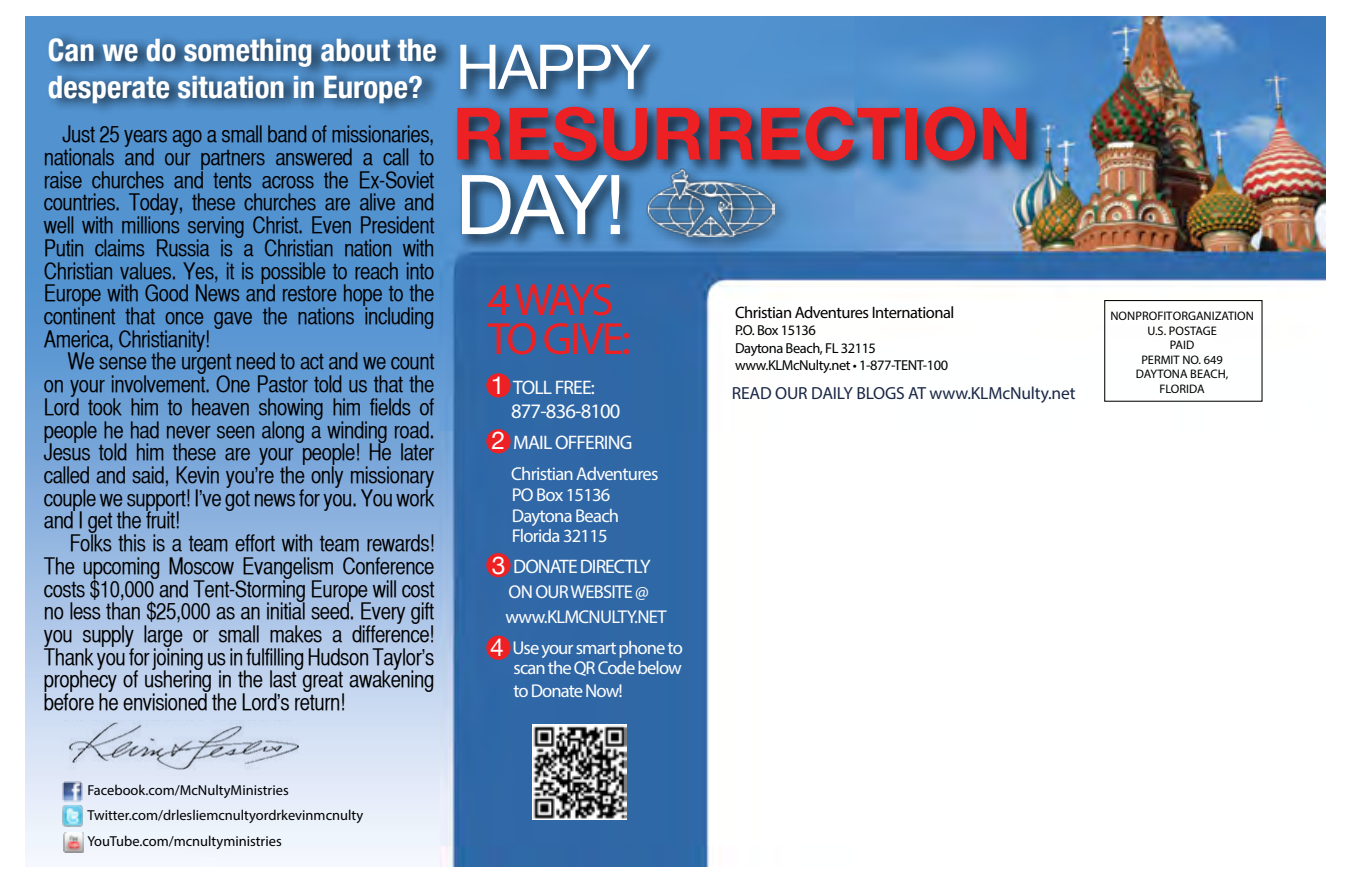
<style>
.page{position:relative;width:1347px;height:881px;background:#fff}
.page>*{position:absolute;margin:0;border:0;box-sizing:border-box;transform-origin:0 0}
.t1{font:82.58px "Helvetica Neue";color:#fff}
.t2{font:700 72.23px "Helvetica Neue";color:#ed2124}
.t3{font:61.88px "Helvetica Neue";letter-spacing:-.04em;color:#fff}
.t4{font:45.45px/39.1px "Myriad Pro";letter-spacing:-.065em;color:#ed2124}
.t5{font:700 condensed 31.05px/37.1px "Helvetica Neue";color:#fff}
.t6{font:24.75px "Helvetica Neue";color:#fff}
.t7{font:22.72px/22.7px "Helvetica CY Plain";letter-spacing:-.02em;color:#000;text-align:justify}
.t8{font:20.7px "Myriad Pro";letter-spacing:-.04em;color:#fff}
.t9{font:19.57px "Myriad Pro";letter-spacing:-.04em;color:#fff}
.t10{font:18.45px/20.7px "Myriad Pro";letter-spacing:-.04em;color:#fff}
.t11{font:17.55px "Myriad Pro";letter-spacing:-.01em;color:#1a2745}
.t12{font:16.43px "Myriad Pro";letter-spacing:-.03em;color:#000}
.t13{font:14.4px/25.4px "Myriad Pro";color:#000}
.t14{font:14.4px/17.3px "Myriad Pro";letter-spacing:-.03em;color:#000}
.t15{font:12.38px/14.4px "Myriad Pro";color:#000;text-align:center}
</style>
<div class="page">
<img style="left:26px;top:16px;width:1299px;height:850px">
<div style="left:486px;top:373px;width:24px;height:24px;background:#ed2124;border-radius:50%"></div>
<div style="left:486px;top:429px;width:24px;height:24px;background:#ed2124;border-radius:50%"></div>
<div style="left:486px;top:552px;width:24px;height:25px;background:#ed2124;border-radius:50%"></div>
<div style="left:486px;top:635px;width:24px;height:24px;background:#ed2124;border-radius:50%"></div>
<div style="left:1104px;top:300px;width:158px;height:101px;border:1px solid #000"></div>
<img style="left:532px;top:724px;width:94px;height:94px">
<div style="left:456px;top:40px;width:211px;height:67px;background:#000;opacity:.75"></div>
<div style="left:47px;top:31px;width:408px;height:86px;background:#000;opacity:.75"></div>
<div style="left:452px;top:102px;width:592px;height:76px;background:#000;opacity:.75"></div>
<div style="left:457px;top:171px;width:180px;height:81px;background:#000;opacity:.75"></div>
<div style="left:643px;top:165px;width:148px;height:88px;background:#000;opacity:.75"></div>
<img style="left:647px;top:168px;width:128px;height:69px">
<img style="left:63px;top:720px;width:235px;height:55px">
<img style="left:63px;top:781px;width:20px;height:20px">
<img style="left:63px;top:805px;width:20px;height:20px">
<img style="left:63px;top:831px;width:20px;height:20px">
<h3 class="t5" style="left:48px;top:29px;width:390px">Can we do something about the desperate situation in Europe?</h3>
<p class="t7" style="left:44px;top:123px;width:392px;text-indent:19px">Just 25 years ago a small band of missionaries, nationals and our partners answered a call to raise churches and tents across the Ex-Soviet countries. Today, these churches are alive and well with millions serving Christ. Even President Putin claims Russia is a Christian nation with Christian values. Yes, it is possible to reach into Europe with Good News and restore hope to the continent that once gave the nations including America, Christianity!</p>
<p class="t7" style="left:44px;top:350px;width:392px;text-indent:23px">We sense the urgent need to act and we count on your involvement. One Pastor told us that the Lord took him to heaven showing him fields of people he had never seen along a winding road.<br>Jesus told him these are your people! He later called and said, Kevin you’re the only missionary couple we support! I’ve got news for you. You work and I get the fruit!</p>
<p class="t7" style="left:44px;top:531px;width:392px;text-indent:25px">Folks this is a team effort with team rewards!<br>The upcoming Moscow Evangelism Conference costs $10,000 and Tent-Storming Europe will cost no less than $25,000 as an initial seed. Every gift you supply large or small makes a difference!<br>Thank you for joining us in fulfilling Hudson Taylor’s prophecy of ushering in the last great awakening before he envisioned the Lord’s return!</p>
<h3 class="t3" style="left:455px;top:22px;width:197px">HAPPY</h3>
<h2 class="t2" style="left:452px;top:77px;width:580px">RESURRECTION</h2>
<h1 class="t1" style="left:455px;top:145px;width:172px">DAY!</h1>
<h3 class="t4" style="left:487px;top:279px;width:145px">4 WAYS<br>TO GIVE:</h3>
<p class="t6" style="left:491px;top:367px;width:15px">1</p>
<p class="t6" style="left:491px;top:422px;width:15px">2</p>
<p class="t9" style="left:513px;top:375px;width:83px">TOLL FREE:</p>
<p class="t8" style="left:511px;top:398px;width:111px">877-836-8100</p>
<p class="t9" style="left:513px;top:430px;width:121px">MAIL OFFERING</p>
<p class="t10" style="left:511px;top:463px;width:149px">Christian Adventures<br>PO Box 15136<br>Daytona Beach<br>Florida 32115</p>
<p class="t9" style="left:513px;top:554px;width:139px">DONATE DIRECTLY</p>
<p class="t10" style="left:505px;top:578px;width:163px;line-height:24.8px">ON OUR WEBSITE @ www.KLMCNULTY.NET</p>
<p class="t10" style="left:513px;top:636px;width:172px">Use your smart phone to scan the QR Code below</p>
<p class="t10" style="left:513px;top:680px;width:111px">to Donate Now!</p>
<p class="t6" style="left:492px;top:547px;width:15px">3</p>
<p class="t6" style="left:490px;top:629px;width:15px">4</p>
<p class="t12" style="left:735px;top:302px;width:221px">Christian Adventures International</p>
<p class="t14" style="left:735px;top:321px;width:215px">P.O. Box 15136<br>Daytona Beach, FL 32115 www.KLMcNulty.net • 1-877-TENT-100</p>
<p class="t11" style="left:732px;top:382px;width:345px">READ OUR DAILY BLOGS AT www.KLMcNulty.net</p>
<p class="t13" style="left:87px;top:776px;width:277px">Facebook.com/McNultyMinistries<br>Twitter.com/drlesliemcnultyordrkevinmcnulty<br>YouTube.com/mcnultyministries</p>
<p class="t15" style="left:1110px;top:308px;width:145px">NON PROFIT ORGANIZATION<br>U.S. POSTAGE<br>PAID<br>PERMIT NO. 649<br>DAYTONA BEACH,<br>FLORIDA</p>
</div>
